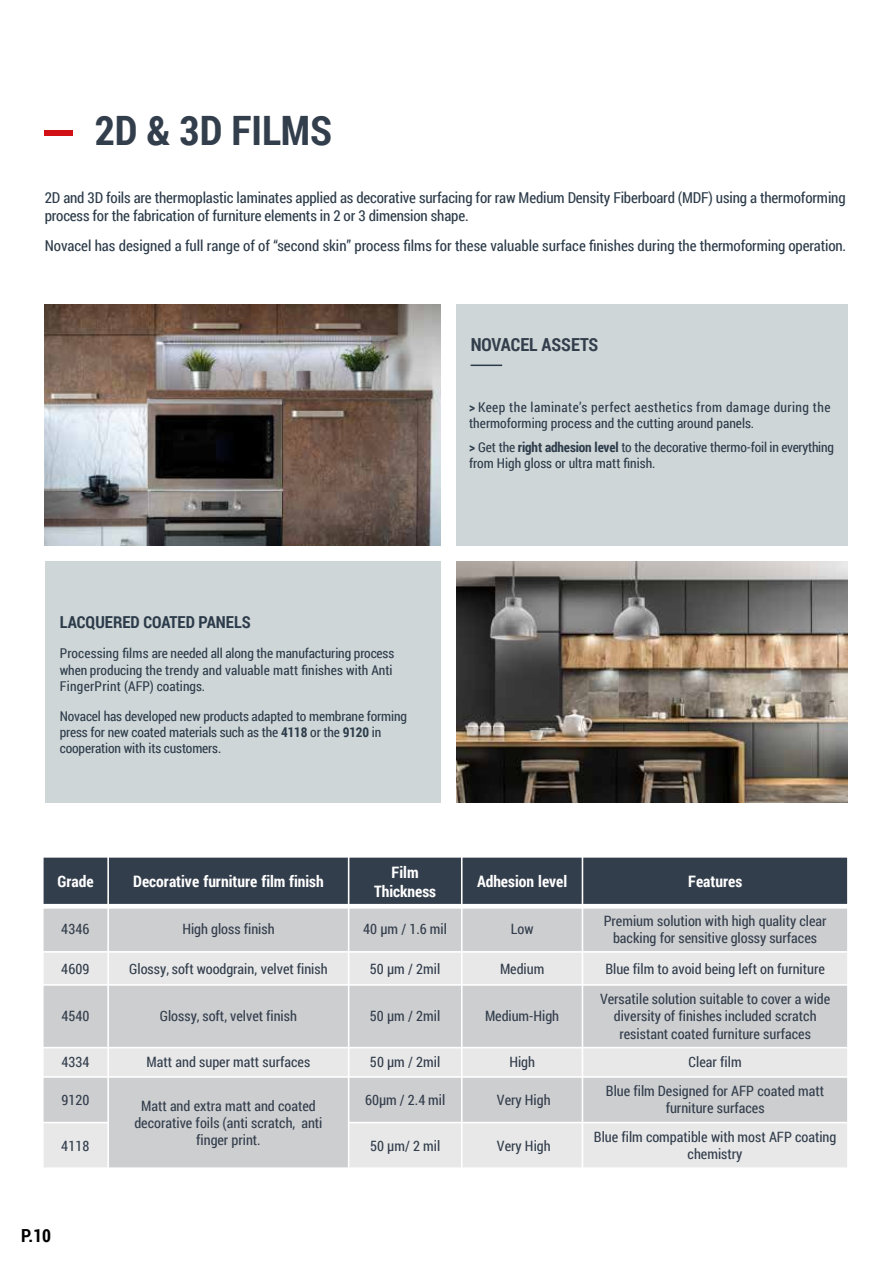
<style>
.page{position:relative;width:893px;height:1263px;background:#fff}
.page>*{position:absolute;margin:0;border:0;box-sizing:border-box;transform-origin:0 0}
.t1{font:700 40.5px "Roboto Condensed";color:#333e4c}
.t2{font:700 18px "Roboto Condensed";color:#333e4c}
.t3{font:700 18px "Roboto Condensed";color:#000}
.t4{font:700 16.5px "Roboto Condensed";color:#2c3b4a}
.t5{font:700 15.75px/19px "Roboto Condensed";color:#fff;text-align:center}
.t6{font:15px/18px "Roboto Condensed";letter-spacing:-.01em;color:#2d3c4a}
.t7{font:14.25px/17.1px "Roboto Condensed";color:#333e4c;text-align:center}
.t8{font:13.5px/16.2px "Roboto Condensed";color:#2d3c4a}
.t9{font:13.5px/16.2px "Roboto Condensed";letter-spacing:.02em;color:#2d3c4a}
.s1{font-weight:700}
</style>
<div class="page">
<div style="left:45px;top:130px;width:28px;height:5px;background:#d11116"></div>
<div style="left:456px;top:304px;width:391px;height:241px;background:#cfd6d8"></div>
<hr style="left:471px;top:365px;width:31px;height:1px;background:#2c3b4a">
<div style="left:43px;top:857px;width:65px;height:49px;background:#333e4c"></div>
<div style="left:108px;top:857px;width:241px;height:49px;background:#333e4c"></div>
<div style="left:349px;top:857px;width:113px;height:49px;background:#333e4c"></div>
<div style="left:462px;top:857px;width:120px;height:49px;background:#333e4c"></div>
<div style="left:582px;top:857px;width:266px;height:49px;background:#333e4c"></div>
<div style="left:43px;top:906px;width:65px;height:46px;background:#cdced0"></div>
<div style="left:108px;top:906px;width:241px;height:46px;background:#cdced0"></div>
<div style="left:349px;top:906px;width:113px;height:46px;background:#cdced0"></div>
<div style="left:462px;top:906px;width:120px;height:46px;background:#cdced0"></div>
<div style="left:582px;top:906px;width:266px;height:46px;background:#cdced0"></div>
<div style="left:43px;top:952px;width:65px;height:33px;background:#e8e8e9"></div>
<div style="left:108px;top:952px;width:241px;height:33px;background:#e8e8e9"></div>
<div style="left:349px;top:952px;width:113px;height:33px;background:#e8e8e9"></div>
<div style="left:462px;top:952px;width:120px;height:33px;background:#e8e8e9"></div>
<div style="left:582px;top:952px;width:266px;height:33px;background:#e8e8e9"></div>
<div style="left:43px;top:985px;width:65px;height:63px;background:#cdced0"></div>
<div style="left:108px;top:985px;width:241px;height:63px;background:#cdced0"></div>
<div style="left:349px;top:985px;width:113px;height:63px;background:#cdced0"></div>
<div style="left:462px;top:985px;width:120px;height:63px;background:#cdced0"></div>
<div style="left:582px;top:985px;width:266px;height:63px;background:#cdced0"></div>
<div style="left:43px;top:1048px;width:65px;height:29px;background:#e8e8e9"></div>
<div style="left:108px;top:1048px;width:241px;height:29px;background:#e8e8e9"></div>
<div style="left:349px;top:1048px;width:113px;height:29px;background:#e8e8e9"></div>
<div style="left:462px;top:1048px;width:120px;height:29px;background:#e8e8e9"></div>
<div style="left:582px;top:1048px;width:266px;height:29px;background:#e8e8e9"></div>
<div style="left:43px;top:1077px;width:65px;height:45px;background:#cdced0"></div>
<div style="left:108px;top:1077px;width:241px;height:91px;background:#cdced0"></div>
<div style="left:349px;top:1077px;width:113px;height:45px;background:#cdced0"></div>
<div style="left:462px;top:1077px;width:120px;height:45px;background:#cdced0"></div>
<div style="left:582px;top:1077px;width:266px;height:45px;background:#cdced0"></div>
<div style="left:43px;top:1122px;width:65px;height:46px;background:#e8e8e9"></div>
<div style="left:349px;top:1122px;width:113px;height:46px;background:#e8e8e9"></div>
<div style="left:462px;top:1122px;width:120px;height:46px;background:#e8e8e9"></div>
<div style="left:582px;top:1122px;width:266px;height:46px;background:#e8e8e9"></div>
<hr style="left:107px;top:856px;width:2px;height:313px;background:#fff">
<hr style="left:348px;top:856px;width:1px;height:313px;background:#fff">
<hr style="left:461px;top:856px;width:2px;height:313px;background:#fff">
<hr style="left:582px;top:856px;width:1px;height:313px;background:#fff">
<div style="left:42px;top:904px;width:807px;height:5px;background:#fff"></div>
<hr style="left:42px;top:951px;width:807px;height:2px;background:#fff">
<hr style="left:42px;top:984px;width:807px;height:2px;background:#fff">
<hr style="left:42px;top:1047px;width:807px;height:1px;background:#fff">
<hr style="left:42px;top:1076px;width:807px;height:2px;background:#fff">
<hr style="left:42px;top:1122px;width:67px;height:1px;background:#fff">
<hr style="left:348px;top:1122px;width:501px;height:1px;background:#fff">
<hr style="left:42px;top:856px;width:2px;height:313px;background:#fff">
<hr style="left:847px;top:856px;width:2px;height:313px;background:#fff">
<hr style="left:42px;top:856px;width:807px;height:2px;background:#fff">
<hr style="left:42px;top:1167px;width:807px;height:2px;background:#fff">
<img style="left:45px;top:304px;width:396px;height:241px">
<img style="left:456px;top:561px;width:391px;height:242px">
<div style="left:45px;top:561px;width:396px;height:242px;background:#cfd6d8"></div>
<h1 class="t1" style="left:95px;top:102px;width:239px">2D &amp; 3D FILMS</h1>
<p class="t6" style="left:45px;top:188px;width:802px">2D and 3D foils are thermoplastic laminates applied as decorative surfacing for raw Medium Density Fiberboard (MDF) using a thermoforming process for the fabrication of furniture elements in 2 or 3 dimension shape.</p>
<p class="t6" style="left:45px;top:236px;width:803px">Novacel has designed a full range of of “second skin” process films for these valuable surface finishes during the thermoforming operation.</p>
<p class="t2" style="left:471px;top:332px;width:129px">NOVACEL ASSETS</p>
<p class="t4" style="left:60px;top:611px;width:192px">LACQUERED COATED PANELS</p>
<p class="t8" style="left:60px;top:645px;width:336px;text-align:justify">Processing films are needed all along the manufacturing process when producing the trendy and valuable matt finishes with Anti FingerPrint (AFP) coatings.</p>
<p class="t8" style="left:60px;top:707px;width:349px">Novacel has developed new products adapted to membrane forming press for new coated materials such as the <span class="s1">4118</span> or the <span class="s1">9120</span> in cooperation with its customers.</p>
<p class="t9" style="left:469px;top:398px;width:363px"><span class="s1">&gt;</span> Keep the laminate’s perfect aesthetics from damage during the thermoforming process and the cutting around panels.</p>
<p class="t8" style="left:469px;top:438px;width:366px"><span class="s1">&gt;</span> Get the <span class="s1">right adhesion level</span> to the decorative thermo-foil in everything from High gloss or ultra matt finish.</p>
<p class="t5" style="left:57px;top:871px;width:38px">Grade</p>
<p class="t5" style="left:133px;top:871px;width:192px">Decorative furniture film finish</p>
<p class="t5" style="left:374px;top:862px;width:63px">Film<br>Thickness</p>
<p class="t5" style="left:477px;top:871px;width:92px">Adhesion level</p>
<p class="t5" style="left:688px;top:871px;width:55px">Features</p>
<p class="t7" style="left:61px;top:920px;width:30px">4346</p>
<p class="t7" style="left:182px;top:920px;width:94px">High gloss finish</p>
<p class="t7" style="left:363px;top:920px;width:85px">40 µm / 1.6 mil</p>
<p class="t7" style="left:511px;top:920px;width:24px">Low</p>
<p class="t7" style="left:604px;top:911px;width:224px">Premium solution with high quality clear backing for sensitive glossy surfaces</p>
<p class="t7" style="left:61px;top:959px;width:30px">4609</p>
<p class="t7" style="left:129px;top:959px;width:200px">Glossy, soft woodgrain, velvet finish</p>
<p class="t7" style="left:370px;top:959px;width:72px">50 µm / 2mil</p>
<p class="t7" style="left:500px;top:959px;width:46px">Medium</p>
<p class="t7" style="left:605px;top:959px;width:221px">Blue film to avoid being left on furniture</p>
<p class="t7" style="left:61px;top:1007px;width:30px">4540</p>
<p class="t7" style="left:160px;top:1007px;width:139px">Glossy, soft, velvet finish</p>
<p class="t7" style="left:370px;top:1007px;width:72px">50 µm / 2mil</p>
<p class="t7" style="left:485px;top:1007px;width:76px">Medium-High</p>
<p class="t7" style="left:600px;top:990px;width:232px">Versatile solution suitable to cover a wide diversity of finishes included scratch resistant coated furniture surfaces</p>
<p class="t7" style="left:61px;top:1053px;width:30px">4334</p>
<p class="t7" style="left:147px;top:1053px;width:165px">Matt and super matt surfaces</p>
<p class="t7" style="left:370px;top:1053px;width:72px">50 µm / 2mil</p>
<p class="t7" style="left:509px;top:1053px;width:27px">High</p>
<p class="t7" style="left:689px;top:1053px;width:55px">Clear film</p>
<p class="t7" style="left:61px;top:1091px;width:30px">9120</p>
<p class="t7" style="left:134px;top:1096px;width:190px">Matt and extra matt and coated decorative foils (anti scratch, anti finger print.</p>
<p class="t7" style="left:365px;top:1091px;width:82px">60µm / 2.4 mil</p>
<p class="t7" style="left:497px;top:1091px;width:55px">Very High</p>
<p class="t7" style="left:606px;top:1082px;width:220px">Blue film Designed for AFP coated matt furniture surfaces</p>
<p class="t7" style="left:61px;top:1136px;width:30px">4118</p>
<p class="t7" style="left:370px;top:1136px;width:72px">50 µm/ 2 mil</p>
<p class="t7" style="left:497px;top:1136px;width:55px">Very High</p>
<p class="t7" style="left:594px;top:1128px;width:244px">Blue film compatible with most AFP coating chemistry</p>
<p class="t3" style="left:21px;top:1223px;width:31px">P.10</p>
</div>
